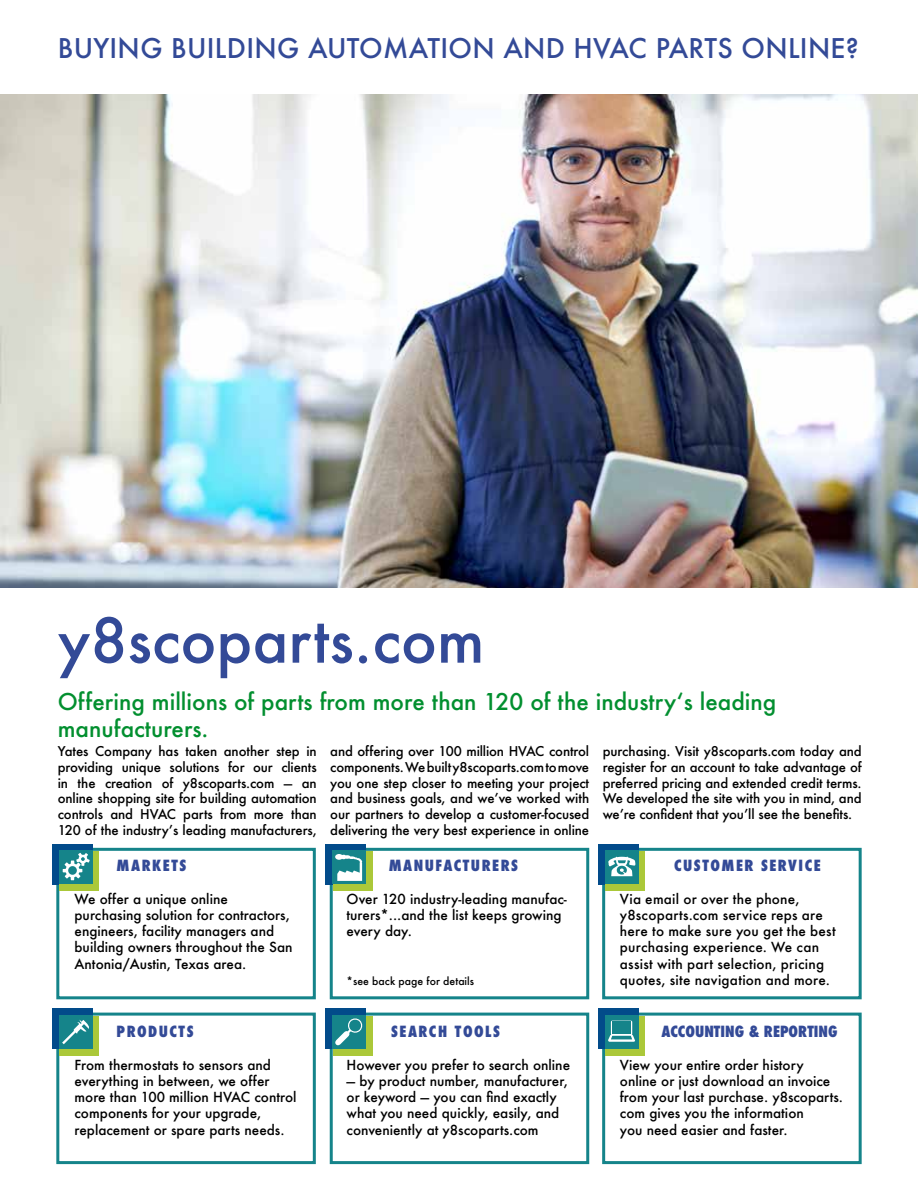
<style>
.page{position:relative;width:918px;height:1188px;background:#fff}
.page>*{position:absolute;margin:0;border:0;box-sizing:border-box;transform-origin:0 0}
.t1{font:500 60px "Futura";color:#334a97}
.t2{font:500 26.4px "Futura";letter-spacing:.01em;color:#334a97}
.t3{font:500 22.5px/27px "Futura";color:#028f2f}
.t4{font:800 condensed 15px "Futura";letter-spacing:.1em;color:#334a97}
.t5{font:800 condensed 15px "Futura";color:#334a97}
.t6{font:500 13.5px/16.2px "Futura";color:#000}
.t7{font:500 13.5px/16.2px "Futura";letter-spacing:.02em;color:#000}
.t8{font:500 13.2px/15.8px "Futura";letter-spacing:-.01em;color:#000;text-align:justify}
.t9{font:500 10.5px "Futura";color:#000}
</style>
<div class="page">
<div style="left:56px;top:1013px;width:260px;height:151px;border:3px solid #15848a"></div>
<div style="left:56px;top:848px;width:260px;height:151px;border:3px solid #15848a"></div>
<div style="left:602px;top:1013px;width:260px;height:151px;border:3px solid #15848a"></div>
<div style="left:602px;top:848px;width:260px;height:151px;border:3px solid #15848a"></div>
<div style="left:330px;top:1013px;width:259px;height:151px;border:3px solid #15848a"></div>
<div style="left:330px;top:848px;width:259px;height:151px;border:3px solid #15848a"></div>
<div style="left:53px;top:844px;width:40px;height:40px;background:#024b8a"></div>
<div style="left:59px;top:851px;width:40px;height:40px;background:#abc839"></div>
<div style="left:59px;top:851px;width:34px;height:33px;background:#15848a"></div>
<svg style="left:326px;top:844px;width:40px;height:40px"></svg>
<div style="left:333px;top:851px;width:40px;height:40px;background:#abc839"></div>
<div style="left:333px;top:851px;width:33px;height:33px;background:#15848a"></div>
<div style="left:598px;top:844px;width:40px;height:40px;background:#024b8a"></div>
<div style="left:605px;top:851px;width:40px;height:40px;background:#abc839"></div>
<div style="left:605px;top:851px;width:33px;height:33px;background:#15848a"></div>
<div style="left:53px;top:1009px;width:40px;height:40px;background:#024b8a"></div>
<div style="left:59px;top:1016px;width:40px;height:40px;background:#abc839"></div>
<div style="left:59px;top:1016px;width:34px;height:33px;background:#15848a"></div>
<svg style="left:326px;top:1009px;width:40px;height:40px"></svg>
<div style="left:333px;top:1016px;width:40px;height:40px;background:#abc839"></div>
<div style="left:333px;top:1016px;width:33px;height:33px;background:#15848a"></div>
<div style="left:598px;top:1009px;width:40px;height:40px;background:#024b8a"></div>
<div style="left:605px;top:1016px;width:40px;height:40px;background:#abc839"></div>
<div style="left:605px;top:1016px;width:33px;height:33px;background:#15848a"></div>
<svg style="left:63px;top:853px;width:27px;height:27px"></svg>
<svg style="left:335px;top:854px;width:27px;height:27px"></svg>
<svg style="left:608px;top:857px;width:27px;height:19px"></svg>
<svg style="left:62px;top:1020px;width:27px;height:24px"></svg>
<svg style="left:335px;top:1018px;width:28px;height:28px"></svg>
<svg style="left:608px;top:1021px;width:27px;height:21px"></svg>
<div style="left:612px;top:1022px;width:19px;height:12px;background:#15848a"></div>
<img style="left:0;top:94px;width:918px;height:494px">
<h2 class="t2" style="left:58px;top:30px;width:802px">BUYING BUILDING AUTOMATION AND HVAC PARTS ONLINE?</h2>
<h1 class="t1" style="left:58px;top:599px;width:428px">y8scoparts.com</h1>
<h3 class="t3" style="left:58px;top:688px;width:720px">Offering millions of parts from more than 120 of the industry‘s leading manufacturers.</h3>
<p class="t8" style="left:58px;top:743px;width:260px">Yates Company has taken another step in providing unique solutions for our clients in the creation of y8scoparts.com — an online shopping site for building automation controls and HVAC parts from more than 120 of the industry’s leading manufacturers,</p>
<p class="t8" style="left:330px;top:743px;width:260px">and offering over 100 million HVAC control components. We built y8scoparts.com to move you one step closer to meeting your project and business goals, and we’ve worked with our partners to develop a customer-focused delivering the very best experience in online</p>
<p class="t8" style="left:603px;top:743px;width:260px">purchasing. Visit y8scoparts.com today and register for an account to take advantage of preferred pricing and extended credit terms.<br>We developed the site with you in mind, and we’re confident that you’ll see the benefits.</p>
<p class="t4" style="left:117px;top:856px;width:71px">MARKETS</p>
<p class="t6" style="left:75px;top:891px;width:220px">We offer a unique online purchasing solution for contractors, engineers, facility managers and building owners throughout the San<br>Antonia/Austin, Texas area.</p>
<p class="t4" style="left:117px;top:1022px;width:79px">PRODUCTS</p>
<p class="t6" style="left:75px;top:1056px;width:223px">From thermostats to sensors and everything in between, we offer more than 100 million HVAC control components for your upgrade, replacement or spare parts needs.</p>
<p class="t4" style="left:389px;top:856px;width:131px">MANUFACTURERS</p>
<p class="t6" style="left:347px;top:891px;width:222px">Over 120 industry-leading manufac&shy;turers*...and the list keeps growing every day.</p>
<p class="t9" style="left:347px;top:974px;width:129px">*see back page for details</p>
<p class="t4" style="left:391px;top:1022px;width:110px">SEARCH TOOLS</p>
<p class="t6" style="left:347px;top:1056px;width:225px">However you prefer to search online</p>
<p class="t6" style="left:347px;top:1073px;width:223px">— by product number, manufacturer, or keyword — you can find exactly what you need quickly, easily, and conveniently at y8scoparts.com</p>
<p class="t4" style="left:674px;top:856px;width:148px">CUSTOMER SERVICE</p>
<p class="t7" style="left:620px;top:891px;width:217px">Via email or over the phone, y8scoparts.com service reps are here to make sure you get the best purchasing experience. We can assist with part selection, pricing quotes, site navigation and more.</p>
<p class="t5" style="left:661px;top:1022px;width:178px">ACCOUNTING &amp; REPORTING</p>
<p class="t6" style="left:620px;top:1056px;width:225px">View your entire order history online or just download an invoice from your last purchase. y8scoparts. com gives you the information<br>you need easier and faster.</p>
</div>
